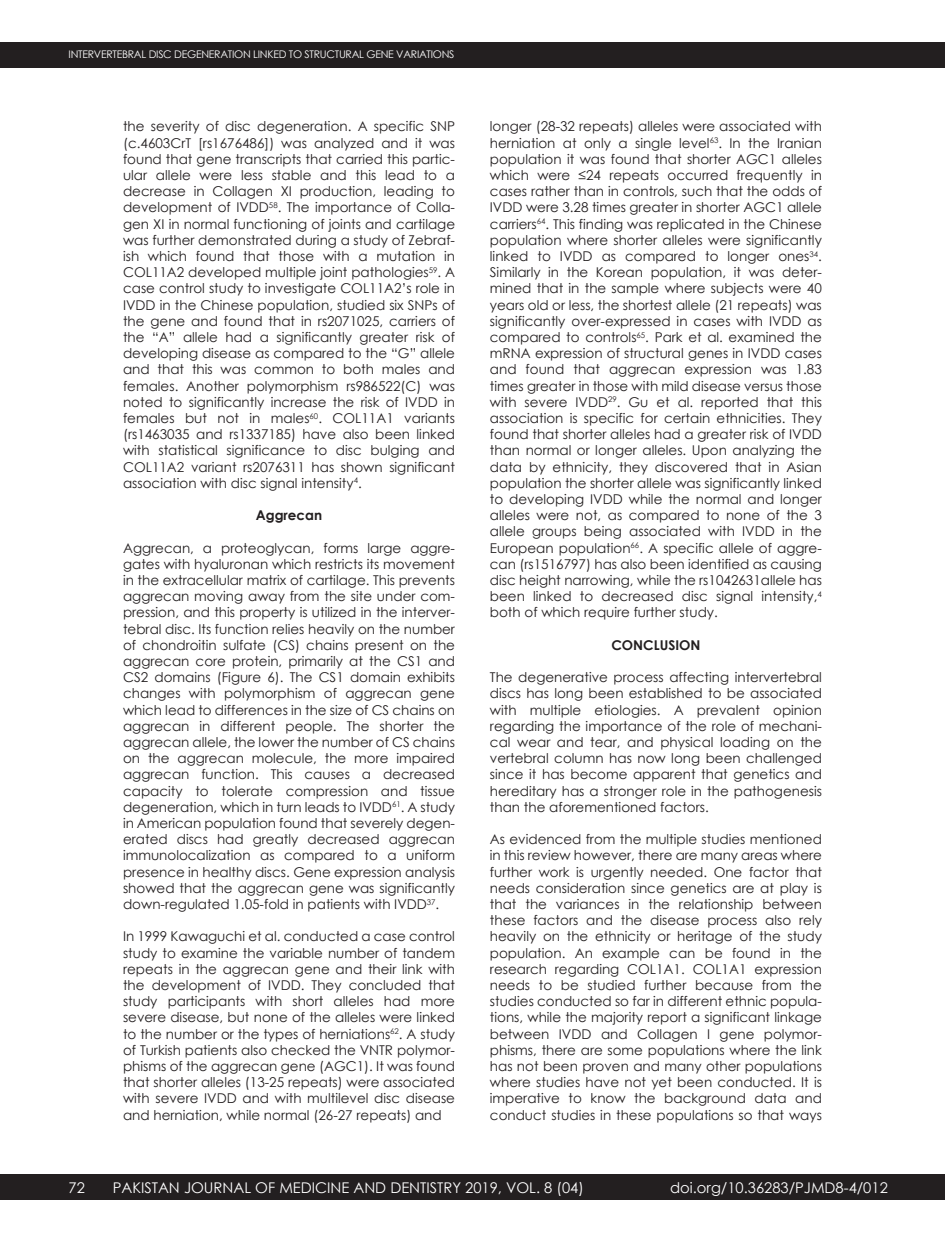
<style>
.page{position:relative;width:945px;height:1242px;background:#fff}
.page>*{position:absolute;margin:0;border:0;box-sizing:border-box;transform-origin:0 0}
.t1{font:14.7px "Century Gothic";color:#fff}
.t2{font:13.5px/16.2px "Century Gothic";color:#231f20;text-align:justify}
.t3{font:700 13.5px "Century Gothic";color:#231f20}
.t4{font:10.5px "Century Gothic";letter-spacing:-.025em;color:#fff}
</style>
<div class="page">
<div style="left:0;top:42px;width:945px;height:26px;background:#231f20"></div>
<div style="left:0;top:1174px;width:945px;height:26px;background:#231f20"></div>
<p class="t4" style="left:69px;top:47px;width:387px">INTERVERTEBRAL DISC DEGENERATION LINKED TO STRUCTURAL GENE VARIATIONS</p>
<p class="t2" style="left:123px;top:118px;width:334px">the severity of disc degeneration. A specific SNP (c.4603CrT [rs1676486]) was analyzed and it was found that gene transcripts that carried this partic&shy;ular allele were less stable and this lead to a decrease in Collagen XI production, leading to development of IVDD<sup>58</sup>. The importance of Colla&shy;gen XI in normal functioning of joints and cartilage was further demonstrated during a study of Zebraf&shy;ish which found that those with a mutation in COL11A2 developed multiple joint pathologies<sup>59</sup>. A case control study to investigate COL11A2’s role in IVDD in the Chinese population, studied six SNPs of the gene and found that in rs2071025, carriers of the “A” allele had a significantly greater risk of developing disease as compared to the “G” allele and that this was common to both males and females. Another polymorphism rs986522(C) was noted to significantly increase the risk of IVDD in females but not in males<sup>60</sup>. COL11A1 variants (rs1463035 and rs1337185) have also been linked with statistical significance to disc bulging and COL11A2 variant rs2076311 has shown significant association with disc signal intensity<sup>4</sup>.</p>
<p class="t3" style="left:256px;top:505px;width:68px">Aggrecan</p>
<p class="t2" style="left:123px;top:539px;width:334px">Aggrecan, a proteoglycan, forms large aggre&shy;gates with hyaluronan which restricts its movement in the extracellular matrix of cartilage. This prevents aggrecan moving away from the site under com&shy;pression, and this property is utilized in the interver&shy;tebral disc. Its function relies heavily on the number of chondroitin sulfate (CS) chains present on the aggrecan core protein, primarily at the CS1 and CS2 domains (Figure 6). The CS1 domain exhibits changes with polymorphism of aggrecan gene which lead to differences in the size of CS chains on aggrecan in different people. The shorter the aggrecan allele, the lower the number of CS chains on the aggrecan molecule, the more impaired aggrecan function. This causes a decreased capacity to tolerate compression and tissue degeneration, which in turn leads to IVDD<sup>61</sup>. A study in American population found that severely degen&shy;erated discs had greatly decreased aggrecan immunolocalization as compared to a uniform presence in healthy discs. Gene expression analysis showed that the aggrecan gene was significantly down-regulated 1.05-fold in patients with IVDD<sup>37</sup>.</p>
<p class="t2" style="left:123px;top:928px;width:334px">In 1999 Kawaguchi et al. conducted a case control study to examine the variable number of tandem repeats in the aggrecan gene and their link with the development of IVDD. They concluded that study participants with short alleles had more severe disease, but none of the alleles were linked to the number or the types of herniations<sup>62</sup>. A study of Turkish patients also checked the VNTR polymor&shy;phisms of the aggrecan gene (AGC1). It was found that shorter alleles (13-25 repeats) were associated with severe IVDD and with multilevel disc disease and herniation, while normal (26-27 repeats) and</p>
<p class="t2" style="left:490px;top:118px;width:334px">longer (28-32 repeats) alleles were associated with herniation at only a single level<sup>63</sup>. In the Iranian population it was found that shorter AGC1 alleles which were ≤24 repeats occurred frequently in cases rather than in controls, such that the odds of IVDD were 3.28 times greater in shorter AGC1 allele carriers<sup>64</sup>. This finding was replicated in the Chinese population where shorter alleles were significantly linked to IVDD as compared to longer ones<sup>34</sup>.<br>Similarly in the Korean population, it was deter&shy;mined that in the sample where subjects were 40 years old or less, the shortest allele (21 repeats) was significantly over-expressed in cases with IVDD as compared to controls<sup>65</sup>. Park et al. examined the mRNA expression of structural genes in IVDD cases and found that aggrecan expression was 1.83 times greater in those with mild disease versus those with severe IVDD<sup>29</sup>. Gu et al. reported that this association is specific for certain ethnicities. They found that shorter alleles had a greater risk of IVDD than normal or longer alleles. Upon analyzing the data by ethnicity, they discovered that in Asian population the shorter allele was significantly linked to developing IVDD while the normal and longer alleles were not, as compared to none of the 3 allele groups being associated with IVDD in the European population<sup>66</sup>. A specific allele of aggre&shy;can (rs1516797) has also been identified as causing disc height narrowing, while the rs1042631allele has been linked to decreased disc signal intensity,<sup>4 </sup>both of which require further study.</p>
<p class="t3" style="left:611px;top:635px;width:91px">CONCLUSION</p>
<p class="t2" style="left:490px;top:669px;width:334px">The degenerative process affecting intervertebral discs has long been established to be associated with multiple etiologies. A prevalent opinion regarding the importance of the role of mechani&shy;cal wear and tear, and physical loading on the vertebral column has now long been challenged since it has become apparent that genetics and hereditary has a stronger role in the pathogenesis than the aforementioned factors.</p>
<p class="t2" style="left:490px;top:831px;width:334px">As evidenced from the multiple studies mentioned in this review however, there are many areas where further work is urgently needed. One factor that needs consideration since genetics are at play is that the variances in the relationship between these factors and the disease process also rely heavily on the ethnicity or heritage of the study population. An example can be found in the research regarding COL1A1. COL1A1 expression needs to be studied further because from the studies conducted so far in different ethnic popula&shy;tions, while the majority report a significant linkage between IVDD and Collagen I gene polymor&shy;phisms, there are some populations where the link has not been proven and many other populations where studies have not yet been conducted. It is imperative to know the background data and conduct studies in these populations so that ways</p>
<p class="t1" style="left:69px;top:1177px;width:18px">72</p>
<p class="t1" style="left:113px;top:1177px;width:473px">PAKISTAN JOURNAL OF MEDICINE AND DENTISTRY 2019, VOL. 8 (04)</p>
<p class="t1" style="left:670px;top:1177px;width:219px">doi.org/10.36283/PJMD8-4/012</p>
</div>
